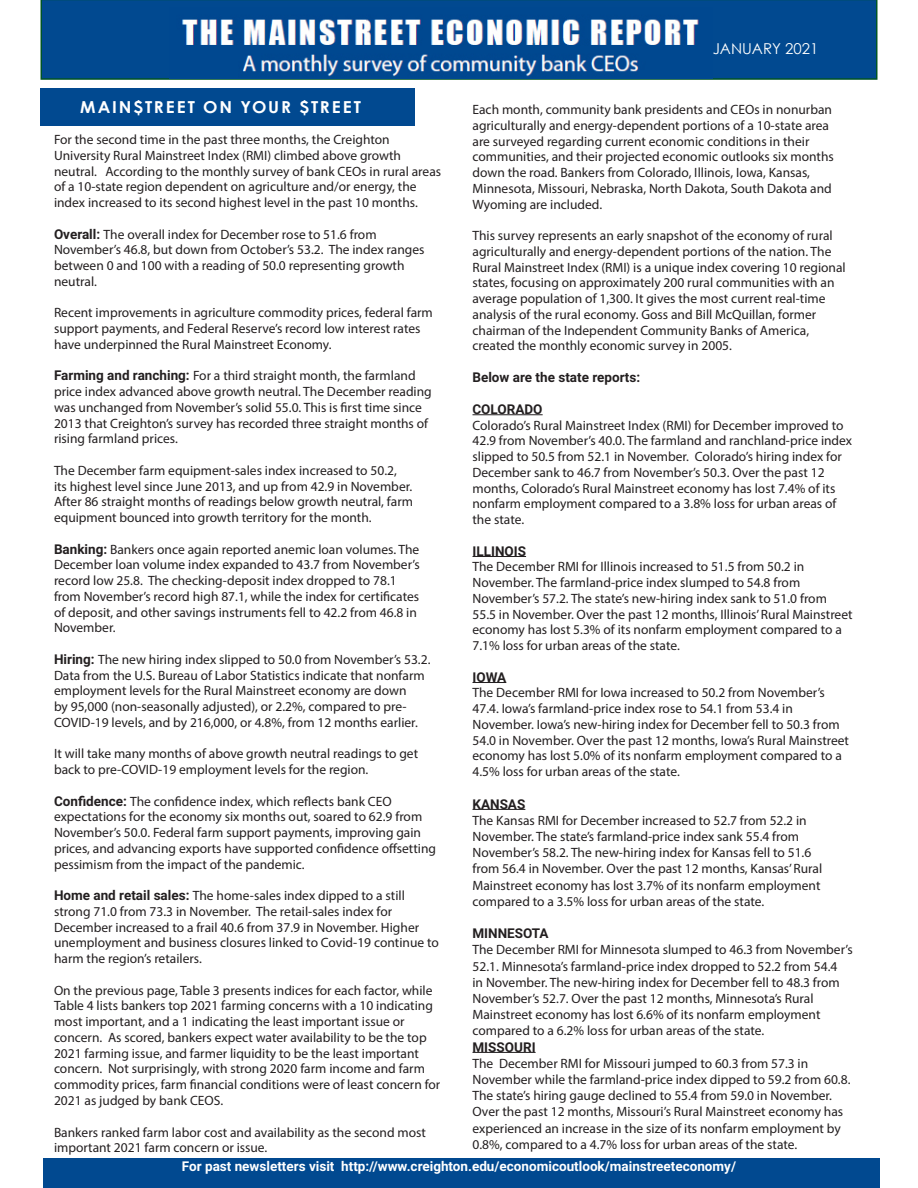
<style>
.page{position:relative;width:918px;height:1188px;background:#fff}
.page>*{position:absolute;margin:0;border:0;box-sizing:border-box;transform-origin:0 0}
.t1{font:700 16.5px "Century Gothic";letter-spacing:.11em;color:#fff;scale:1.04 1}
.t2{font:15px "Century Gothic";color:#fff}
.t3{font:13.5px/15.8px "Myriad Pro";color:#231f20}
.t4{font:700 13.5px "Roboto";color:#fff}
.t5{font:700 13.5px "Roboto";color:#231f20}
.s1{font-family:"Roboto";font-weight:700}
</style>
<div class="page">
<div style="left:43px;top:1158px;width:837px;height:30px;background:#014990"></div>
<svg style="left:40px;top:0;width:838px;height:80px;background:#044c8c"></svg>
<img style="left:169px;top:7px;width:544px;height:71px">
<div style="left:40px;top:88px;width:375px;height:38px;background:#014990"></div>
<hr style="left:472px;top:414px;width:71px;height:1px;background:#231f20">
<hr style="left:472px;top:556px;width:54px;height:1px;background:#231f20">
<hr style="left:472px;top:682px;width:34px;height:1px;background:#231f20">
<hr style="left:472px;top:809px;width:53px;height:1px;background:#231f20">
<hr style="left:472px;top:1052px;width:64px;height:1px;background:#231f20">
<p class="t1" style="left:80px;top:94px;width:272px">MAIN$TREET ON YOUR $TREET</p>
<p class="t3" style="left:54px;top:132px;width:389px">For the second time in the past three months, the Creighton University Rural Mainstreet Index (RMI) climbed above growth neutral. According to the monthly survey of bank CEOs in rural areas of a 10-state region dependent on agriculture and/or energy, the index increased to its second highest level in the past 10 months.</p>
<p class="t3" style="left:54px;top:226px;width:372px"><span class="s1">Overall:</span> The overall index for December rose to 51.6 from November’s 46.8, but down from October’s 53.2. The index ranges between 0 and 100 with a reading of 50.0 representing growth neutral.</p>
<p class="t3" style="left:54px;top:305px;width:380px">Recent improvements in agriculture commodity prices, federal farm support payments, and Federal Reserve’s record low interest rates have underpinned the Rural Mainstreet Economy.</p>
<p class="t3" style="left:54px;top:368px;width:379px"><span class="s1">Farming and ranching:</span> For a third straight month, the farmland price index advanced above growth neutral. The December reading was unchanged from November’s solid 55.0. This is first time since 2013 that Creighton’s survey has recorded three straight months of rising farmland prices.</p>
<p class="t3" style="left:54px;top:462px;width:361px">The December farm equipment-sales index increased to 50.2, its highest level since June 2013, and up from 42.9 in November.<br>After 86 straight months of readings below growth neutral, farm equipment bounced into growth territory for the month.</p>
<p class="t3" style="left:54px;top:541px;width:367px"><span class="s1">Banking:</span> Bankers once again reported anemic loan volumes. The December loan volume index expanded to 43.7 from November’s record low 25.8. The checking-deposit index dropped to 78.1 from November’s record high 87.1, while the index for certificates of deposit, and other savings instruments fell to 42.2 from 46.8 in November.</p>
<p class="t3" style="left:54px;top:651px;width:378px"><span class="s1">Hiring:</span> The new hiring index slipped to 50.0 from November’s 53.2.<br>Data from the U.S. Bureau of Labor Statistics indicate that nonfarm employment levels for the Rural Mainstreet economy are down<br>by 95,000 (non-seasonally adjusted), or 2.2%, compared to pre-COVID-19 levels, and by 216,000, or 4.8%, from 12 months earlier.</p>
<p class="t3" style="left:54px;top:746px;width:366px">It will take many months of above growth neutral readings to get back to pre-COVID-19 employment levels for the region.</p>
<p class="t3" style="left:54px;top:793px;width:384px"><span class="s1">Confidence:</span> The confidence index, which reflects bank CEO expectations for the economy six months out, soared to 62.9 from November’s 50.0. Federal farm support payments, improving gain prices, and advancing exports have supported confidence offsetting pessimism from the impact of the pandemic.</p>
<p class="t3" style="left:54px;top:888px;width:386px"><span class="s1">Home and retail sales:</span> The home-sales index dipped to a still strong 71.0 from 73.3 in November. The retail-sales index for December increased to a frail 40.6 from 37.9 in November. Higher unemployment and business closures linked to Covid-19 continue to harm the region’s retailers.</p>
<p class="t3" style="left:54px;top:982px;width:388px">On the previous page, Table 3 presents indices for each factor, while Table 4 lists bankers top 2021 farming concerns with a 10 indicating most important, and a 1 indicating the least important issue or concern. As scored, bankers expect water availability to be the top 2021 farming issue, and farmer liquidity to be the least important concern. Not surprisingly, with strong 2020 farm income and farm commodity prices, farm financial conditions were of least concern for 2021 as judged by bank CEOS.</p>
<p class="t3" style="left:54px;top:1124px;width:374px">Bankers ranked farm labor cost and availability as the second most important 2021 farm concern or issue.</p>
<p class="t2" style="left:713px;top:38px;width:107px">JANUARY 2021</p>
<p class="t3" style="left:472px;top:101px;width:363px">Each month, community bank presidents and CEOs in nonurban agriculturally and energy-dependent portions of a 10-state area are surveyed regarding current economic conditions in their communities, and their projected economic outlooks six months down the road. Bankers from Colorado, Illinois, Iowa, Kansas, Minnesota, Missouri, Nebraska, North Dakota, South Dakota and Wyoming are included.</p>
<p class="t3" style="left:472px;top:227px;width:375px">This survey represents an early snapshot of the economy of rural agriculturally and energy-dependent portions of the nation. The Rural Mainstreet Index (RMI) is a unique index covering 10 regional states, focusing on approximately 200 rural communities with an average population of 1,300. It gives the most current real-time analysis of the rural economy. Goss and Bill McQuillan, former chairman of the Independent Community Banks of America, created the monthly economic survey in 2005.</p>
<p class="t5" style="left:472px;top:368px;width:169px">Below are the state reports:</p>
<p class="t5" style="left:472px;top:400px;width:72px">COLORADO</p>
<p class="t3" style="left:472px;top:417px;width:381px">Colorado’s Rural Mainstreet Index (RMI) for December improved to 42.9 from November’s 40.0. The farmland and ranchland-price index slipped to 50.5 from 52.1 in November. Colorado’s hiring index for December sank to 46.7 from November’s 50.3. Over the past 12 months, Colorado’s Rural Mainstreet economy has lost 7.4% of its nonfarm employment compared to a 3.8% loss for urban areas of the state.</p>
<p class="t5" style="left:472px;top:541px;width:55px">ILLINOIS</p>
<p class="t3" style="left:472px;top:559px;width:382px">The December RMI for Illinois increased to 51.5 from 50.2 in November. The farmland-price index slumped to 54.8 from November’s 57.2. The state’s new-hiring index sank to 51.0 from 55.5 in November. Over the past 12 months, Illinois’ Rural Mainstreet economy has lost 5.3% of its nonfarm employment compared to a 7.1% loss for urban areas of the state.</p>
<p class="t5" style="left:472px;top:667px;width:35px">IOWA</p>
<p class="t3" style="left:472px;top:685px;width:378px">The December RMI for Iowa increased to 50.2 from November’s 47.4. Iowa’s farmland-price index rose to 54.1 from 53.4 in November. Iowa’s new-hiring index for December fell to 50.3 from 54.0 in November. Over the past 12 months, Iowa’s Rural Mainstreet economy has lost 5.0% of its nonfarm employment compared to a 4.5% loss for urban areas of the state.</p>
<p class="t5" style="left:472px;top:794px;width:54px">KANSAS</p>
<p class="t3" style="left:472px;top:812px;width:351px;line-height:16.2px">The Kansas RMI for December increased to 52.7 from 52.2 in November. The state’s farmland-price index sank 55.4 from November’s 58.2. The new-hiring index for Kansas fell to 51.6 from 56.4 in November. Over the past 12 months, Kansas’ Rural Mainstreet economy has lost 3.7% of its nonfarm employment compared to a 3.5% loss for urban areas of the state.</p>
<p class="t5" style="left:472px;top:924px;width:78px">MINNESOTA</p>
<p class="t3" style="left:472px;top:942px;width:382px;line-height:16.2px">The December RMI for Minnesota slumped to 46.3 from November’s 52.1. Minnesota’s farmland-price index dropped to 52.2 from 54.4<br>in November. The new-hiring index for December fell to 48.3 from November’s 52.7. Over the past 12 months, Minnesota’s Rural Mainstreet economy has lost 6.6% of its nonfarm employment compared to a 6.2% loss for urban areas of the state.</p>
<p class="t5" style="left:472px;top:1037px;width:65px">MISSOURI</p>
<p class="t3" style="left:472px;top:1055px;width:379px;line-height:16.2px">The December RMI for Missouri jumped to 60.3 from 57.3 in November while the farmland-price index dipped to 59.2 from 60.8.<br>The state’s hiring gauge declined to 55.4 from 59.0 in November.<br>Over the past 12 months, Missouri’s Rural Mainstreet economy has experienced an increase in the size of its nonfarm employment by 0.8%, compared to a 4.7% loss for urban areas of the state.</p>
<p class="t4" style="left:182px;top:1157px;width:556px">For past newsletters visit http://www.creighton.edu/economicoutlook/mainstreeteconomy/</p>
</div>
